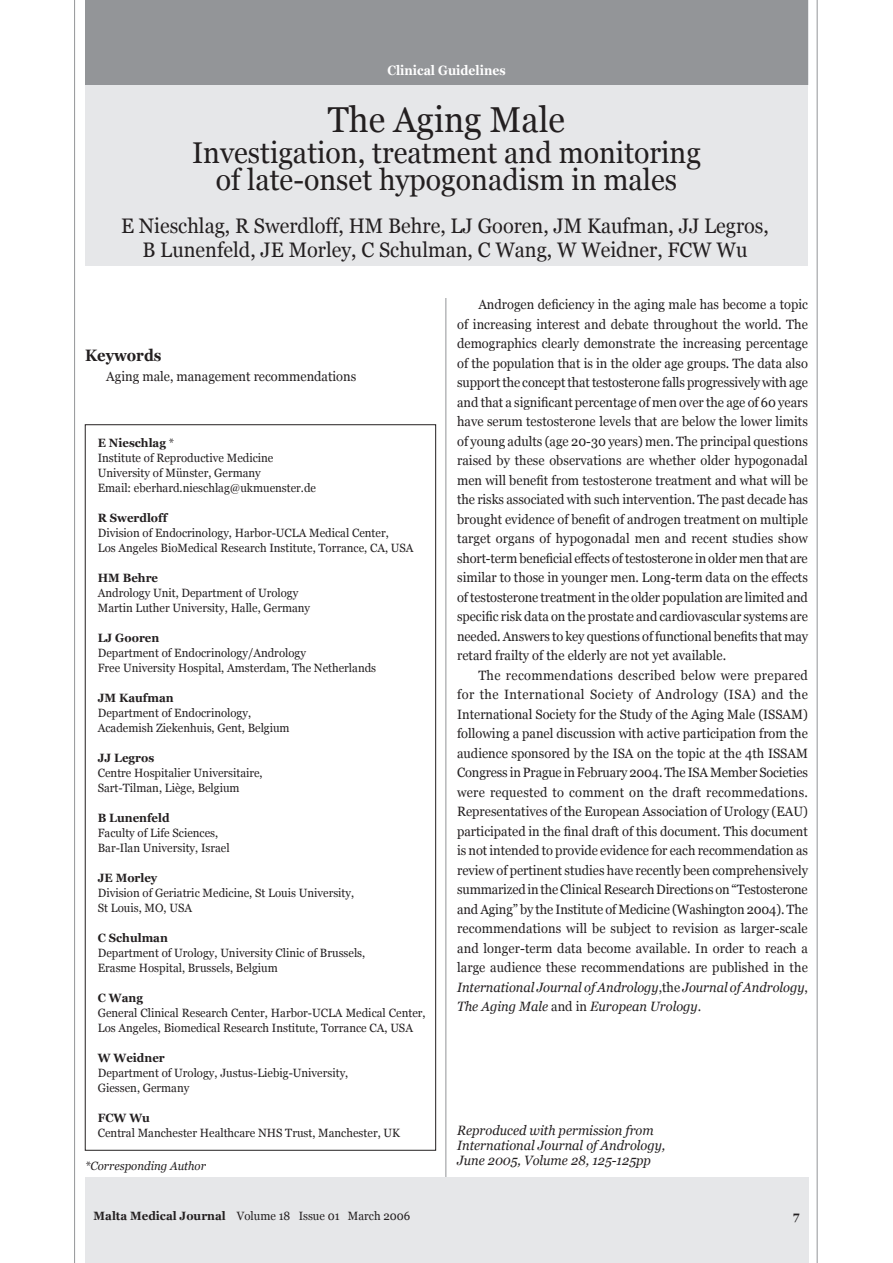
<style>
.page{position:relative;width:893px;height:1263px;background:#fff}
.page>*{position:absolute;margin:0;border:0;box-sizing:border-box;transform-origin:0 0}
.t1{font:36px "Georgia";color:#231f20;scale:.95 1}
.t2{font:30px/27px "Georgia";color:#231f20;text-align:center;scale:.95 1}
.t3{font:21px/24px "Georgia";color:#231f20;text-align:center;scale:.95 1}
.t4{font:700 16.5px "Georgia";color:#231f20;scale:.9 1}
.t5{font:13.5px/19.5px "Georgia";color:#231f20;text-align:justify;scale:.95 1}
.t6{font:italic 13.5px/15px "Georgia";color:#231f20;scale:.95 1}
.t7{font:700 13.5px "Georgia";color:#fff;scale:.9 1}
.t8{font:12px/15px "Georgia";color:#231f20;scale:.95 1}
.t9{font:700 12px "Georgia";color:#231f20;scale:.95 1}
.t10{font:italic 12px "Georgia";color:#231f20;scale:.95 1}
.s1{font-style:italic}
.s2{font-weight:700}
</style>
<div class="page">
<hr style="left:74px;top:0;width:1px;height:1263px;background:#939598">
<hr style="left:446px;top:0;width:1px;height:1263px;background:#939598">
<hr style="left:817px;top:0;width:1px;height:1263px;background:#939598">
<div style="left:85px;top:1178px;width:724px;height:85px;background:#e6e7e9"></div>
<div style="left:436px;top:259px;width:21px;height:39px;background:#fff"></div>
<div style="left:85px;top:0;width:723px;height:265px;background:#e6e7e9"></div>
<div style="left:85px;top:0;width:723px;height:85px;background:#939598"></div>
<p class="t7" style="left:387px;top:62px;width:133px">Clinical Guidelines</p>
<h1 class="t1" style="left:328px;top:99px;width:251px">The Aging Male</h1>
<h2 class="t2" style="left:192px;top:139px;width:537px">Investigation, treatment and monitoring of late-onset hypogonadism in males</h2>
<h3 class="t3" style="left:121px;top:214px;width:683px">E Nieschlag, R Swerdloff, HM Behre, LJ Gooren, JM Kaufman, JJ Legros,<br>B Lunenfeld, JE Morley, C Schulman, C Wang, W Weidner, FCW Wu</h3>
<p class="t5" style="left:457px;top:295px;width:371px;text-indent:21px">Androgen deficiency in the aging male has become a topic of increasing interest and debate throughout the world. The demographics clearly demonstrate the increasing percentage of the population that is in the older age groups. The data also support the concept that testosterone falls progressively with age and that a significant percentage of men over the age of 60 years have serum testosterone levels that are below the lower limits of young adults (age 20-30 years) men. The principal questions raised by these observations are whether older hypogonadal men will benefit from testosterone treatment and what will be the risks associated with such intervention. The past decade has brought evidence of benefit of androgen treatment on multiple target organs of hypogonadal men and recent studies show short-term beneficial effects of testosterone in older men that are similar to those in younger men. Long-term data on the effects of testosterone treatment in the older population are limited and specific risk data on the prostate and cardiovascular systems are needed. Answers to key questions of functional benefits that may retard frailty of the elderly are not yet available.</p>
<p class="t5" style="left:457px;top:665px;width:371px;text-indent:21px">The recommendations described below were prepared for the International Society of Andrology (ISA) and the International Society for the Study of the Aging Male (ISSAM) following a panel discussion with active participation from the audience sponsored by the ISA on the topic at the 4th ISSAM Congress in Prague in February 2004. The ISA Member Societies were requested to comment on the draft recommedations.<br>Representatives of the European Association of Urology (EAU) participated in the final draft of this document. This document is not intended to provide evidence for each recommendation as review of pertinent studies have recently been comprehensively summarized in the Clinical Research Directions on “Testosterone and Aging” by the Institute of Medicine (Washington 2004). The recommendations will be subject to revision as larger-scale and longer-term data become available. In order to reach a large audience these recommendations are published in the <span class="s1">International Journal of Andrology</span>,the <span class="s1">Journal of Andrology</span>, <span class="s1">The Aging Male</span> and in <span class="s1">European Urology</span>.</p>
<p class="t4" style="left:85px;top:346px;width:86px">Keywords</p>
<p class="t5" style="left:106px;top:366px;width:265px">Aging male, management recommendations</p>
<p class="t8" style="left:98px;top:436px;width:231px"><span class="s2">E Nieschlag</span> *<br>Institute of Reproductive Medicine<br>University of Münster, Germany<br>Email: eberhard.nieschlag@ukmuenster.de</p>
<p class="t9" style="left:98px;top:511px;width:75px">R Swerdloff</p>
<p class="t8" style="left:98px;top:526px;width:334px">Division of Endocrinology, Harbor-UCLA Medical Center,<br>Los Angeles BioMedical Research Institute, Torrance, CA, USA</p>
<p class="t9" style="left:98px;top:571px;width:65px">HM Behre</p>
<p class="t8" style="left:98px;top:586px;width:225px">Andrology Unit, Department of Urology<br>Martin Luther University, Halle, Germany</p>
<p class="t9" style="left:98px;top:631px;width:66px">LJ Gooren</p>
<p class="t8" style="left:98px;top:646px;width:295px">Department of Endocrinology/Andrology<br>Free University Hospital, Amsterdam, The Netherlands</p>
<p class="t9" style="left:98px;top:691px;width:81px">JM Kaufman</p>
<p class="t8" style="left:98px;top:706px;width:203px">Department of Endocrinology,<br>Academish Ziekenhuis, Gent, Belgium</p>
<p class="t9" style="left:98px;top:751px;width:61px">JJ Legros</p>
<p class="t8" style="left:98px;top:766px;width:175px">Centre Hospitalier Universitaire,<br>Sart-Tilman, Liège, Belgium</p>
<p class="t9" style="left:98px;top:811px;width:77px">B Lunenfeld</p>
<p class="t8" style="left:98px;top:826px;width:140px">Faculty of Life Sciences,<br>Bar-Ilan University, Israel</p>
<p class="t9" style="left:98px;top:871px;width:64px">JE Morley</p>
<p class="t8" style="left:98px;top:886px;width:271px">Division of Geriatric Medicine, St Louis University,<br>St Louis, MO, USA</p>
<p class="t9" style="left:98px;top:931px;width:75px">C Schulman</p>
<p class="t8" style="left:98px;top:946px;width:283px">Department of Urology, University Clinic of Brussels,<br>Erasme Hospital, Brussels, Belgium</p>
<p class="t9" style="left:98px;top:991px;width:49px">C Wang</p>
<p class="t8" style="left:98px;top:1006px;width:347px">General Clinical Research Center, Harbor-UCLA Medical Center,<br>Los Angeles, Biomedical Research Institute, Torrance CA, USA</p>
<p class="t9" style="left:98px;top:1051px;width:72px">W Weidner</p>
<p class="t8" style="left:98px;top:1066px;width:265px">Department of Urology, Justus-Liebig-University,<br>Giessen, Germany</p>
<p class="t9" style="left:98px;top:1111px;width:56px">FCW Wu</p>
<p class="t8" style="left:98px;top:1126px;width:320px">Central Manchester Healthcare NHS Trust, Manchester, UK</p>
<p class="t6" style="left:457px;top:1123px;width:221px">Reproduced with permission from<br>International Journal of Andrology,<br>June 2005, Volume 28, 125-125pp</p>
<p class="t10" style="left:85px;top:1159px;width:129px">*Corresponding Author</p>
<p class="t8" style="left:94px;top:1208px;width:335px"><span class="s2">Malta Medical Journal</span> Volume 18 Issue 01 March 2006</p>
</div>
